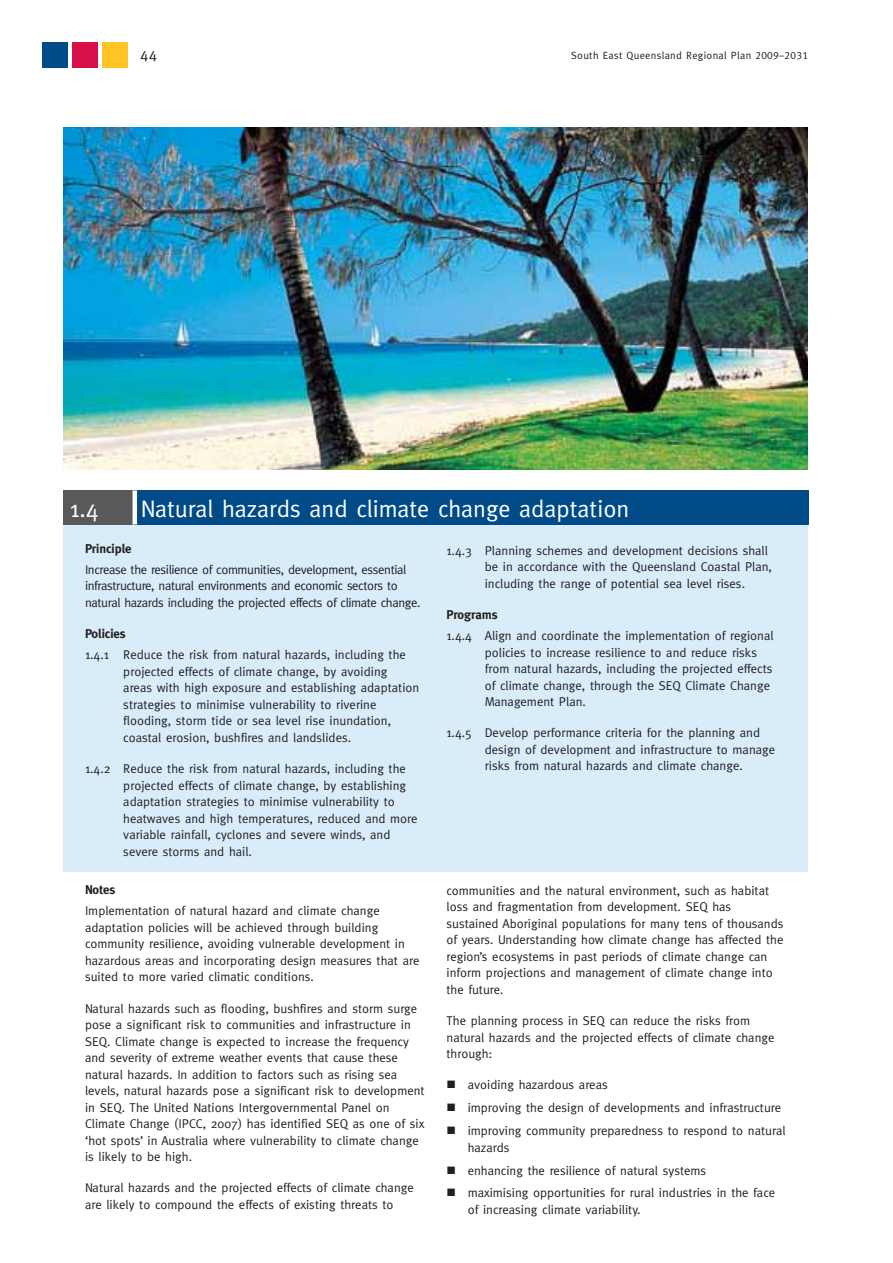
<style>
.page{position:relative;width:893px;height:1263px;background:#fff}
.page>*{position:absolute;margin:0;border:0;box-sizing:border-box;transform-origin:0 0}
.t1{font:24px "Meta";color:#fff}
.t2{font:15px "Meta Caps";color:#231f20}
.t3{font:12.75px/16.5px "Meta";color:#231f20}
.t4{font:12.75px/16.5px "Meta";letter-spacing:-.03em;color:#231f20}
.t5{font:700 12.75px "Meta";color:#231f20}
.t6{font:10.5px "Meta";letter-spacing:.03em;color:#231f20}
.s1{font-family:"Meta Caps"}
</style>
<div class="page">
<div style="left:102px;top:43px;width:26px;height:25px;background:#ffc424"></div>
<div style="left:72px;top:43px;width:26px;height:25px;background:#d71149"></div>
<div style="left:43px;top:43px;width:25px;height:25px;background:#004b88"></div>
<img style="left:64px;top:128px;width:744px;height:341px">
<div style="left:64px;top:510px;width:744px;height:362px;background:#d8ecf9"></div>
<div style="left:64px;top:490px;width:71px;height:34px;background:#58595b"></div>
<div style="left:135px;top:490px;width:674px;height:34px;background:#004b88"></div>
<hr style="left:133px;top:490px;width:4px;height:34px;background:#fff">
<p class="t2" style="left:140px;top:47px;width:18px">44</p>
<p class="t6" style="left:571px;top:52px;width:238px">South East Queensland Regional Plan <span class="s1">2009–2031</span></p>
<h1 class="t1" style="left:70px;top:500px;width:30px">1.4</h1>
<h1 class="t1" style="left:141px;top:500px;width:490px">Natural hazards and climate change adaptation</h1>
<p class="t5" style="left:85px;top:543px;width:48px">Principle</p>
<p class="t4" style="left:85px;top:563px;width:337px">Increase the resilience of communities, development, essential infrastructure, natural environments and economic sectors to natural hazards including the projected effects of climate change.</p>
<p class="t5" style="left:85px;top:628px;width:42px">Policies</p>
<p class="t3" style="left:123px;top:648px;width:298px;text-indent:-38px">1.4.1 Reduce the risk from natural hazards, including the projected effects of climate change, by avoiding areas with high exposure and establishing adaptation strategies to minimise vulnerability to riverine flooding, storm tide or sea level rise inundation, coastal erosion, bushfires and landslides.</p>
<p class="t3" style="left:123px;top:762px;width:296px;text-indent:-38px">1.4.2 Reduce the risk from natural hazards, including the projected effects of climate change, by establishing adaptation strategies to minimise vulnerability to heatwaves and high temperatures, reduced and more variable rainfall, cyclones and severe winds, and severe storms and hail.</p>
<p class="t3" style="left:485px;top:544px;width:289px;text-indent:-38px">1.4.3 Planning schemes and development decisions shall be in accordance with the Queensland Coastal Plan, including the range of potential sea level rises.</p>
<p class="t5" style="left:446px;top:609px;width:53px">Programs</p>
<p class="t3" style="left:485px;top:629px;width:290px;text-indent:-38px">1.4.4 Align and coordinate the implementation of regional policies to increase resilience to and reduce risks from natural hazards, including the projected effects of climate change, through the SEQ Climate Change Management Plan.</p>
<p class="t3" style="left:485px;top:726px;width:292px;text-indent:-38px">1.4.5 Develop performance criteria for the planning and design of development and infrastructure to manage risks from natural hazards and climate change.</p>
<p class="t5" style="left:85px;top:884px;width:32px">Notes</p>
<p class="t3" style="left:85px;top:904px;width:336px">Implementation of natural hazard and climate change adaptation policies will be achieved through building community resilience, avoiding vulnerable development in hazardous areas and incorporating design measures that are suited to more varied climatic conditions.</p>
<p class="t3" style="left:85px;top:1001px;width:341px">Natural hazards such as flooding, bushfires and storm surge pose a significant risk to communities and infrastructure in SEQ. Climate change is expected to increase the frequency and severity of extreme weather events that cause these natural hazards. In addition to factors such as rising sea levels, natural hazards pose a significant risk to development in SEQ. The United Nations Intergovernmental Panel on Climate Change (IPCC, 2007) has identified SEQ as one of six ‘hot spots’ in Australia where vulnerability to climate change is likely to be high.</p>
<p class="t3" style="left:85px;top:1181px;width:330px">Natural hazards and the projected effects of climate change are likely to compound the effects of existing threats to</p>
<p class="t3" style="left:446px;top:883px;width:338px">communities and the natural environment, such as habitat loss and fragmentation from development. SEQ has sustained Aboriginal populations for many tens of thousands of years. Understanding how climate change has affected the region’s ecosystems in past periods of climate change can inform projections and management of climate change into the future.</p>
<p class="t3" style="left:446px;top:1014px;width:329px">The planning process in SEQ can reduce the risks from natural hazards and the projected effects of climate change through:</p>
<p class="t3" style="left:468px;top:1075px;width:319px;line-height:22.8px">avoiding hazardous areas<br>improving the design of developments and infrastructure improving community preparedness to respond to natural</p>
<p class="t3" style="left:468px;top:1137px;width:309px;line-height:22.8px">hazards<br>enhancing the resilience of natural systems<br>maximising opportunities for rural industries in the face</p>
<p class="t3" style="left:468px;top:1202px;width:174px">of increasing climate variability.</p>
</div>
